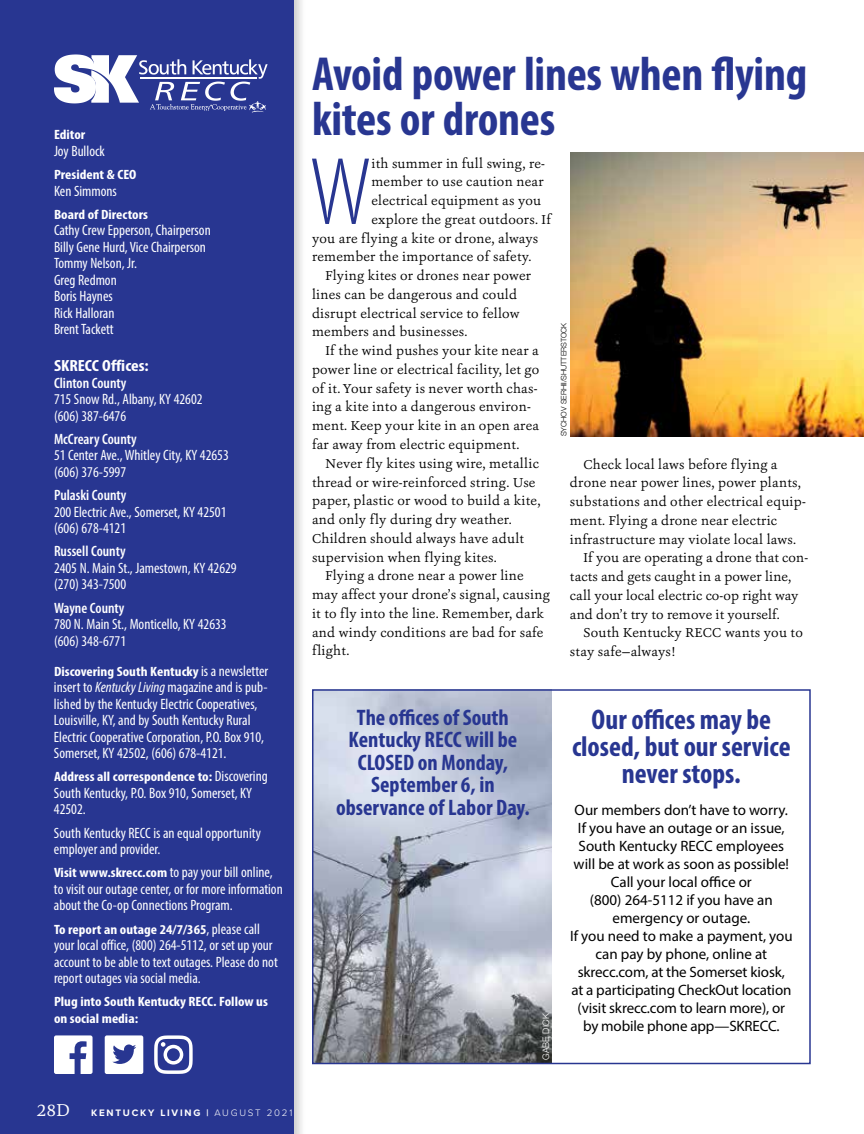
<style>
.page{position:relative;width:864px;height:1134px;background:#fff}
.page>*{position:absolute;margin:0;border:0;box-sizing:border-box;transform-origin:0 0}
.t1{font:300 condensed 96.9px "Myriad Pro";color:#283691}
.t2{font:700 condensed 48px/45px "Myriad Pro";letter-spacing:-.005em;color:#283691}
.t3{font:700 condensed 28.5px/27px "Myriad Pro";color:#283691;text-align:center}
.t4{font:700 condensed 22.5px/22.5px "Myriad Pro";color:#283691;text-align:center}
.t5{font:18px "Ashbury";color:#fff}
.t6{font:700 condensed 16.2px "Myriad Pro";color:#fff;scale:1.11 1}
.t7{font:condensed 15px/16.5px "Myriad Pro";color:#fff}
.t8{font:15px/18px "Myriad Pro";color:#000;text-align:center}
.t9{font:600 condensed 15px "Myriad Pro";color:#fff}
.t10{font:13.5px "Ashbury";letter-spacing:.02em;color:#000}
.t11{font:700 condensed 13.5px/16.5px "Myriad Pro";color:#fff;scale:1.11 1}
.t12{font:700 9.75px "Proxima Nova";letter-spacing:.18em;color:#fff}
.t13{font:300 9px "Helvetica Neue";letter-spacing:-.01em;color:#fff}
.t14{font:300 7.5px "Helvetica Neue";letter-spacing:-.01em;color:#000}
.s1{font-weight:400;font-size:15px}
.s2{font-style:italic}
.s3{font-weight:700;font-size:13.5px}
.s4{font-weight:300}
</style>
<div class="page">
<img style="left:315px;top:692px;width:237px;height:369px">
<div style="left:312px;top:689px;width:499px;height:375px;border:2px solid #283691"></div>
<div style="left:0;top:0;width:307px;height:1134px;background:#000;opacity:.2"></div>
<div style="left:0;top:0;width:294px;height:1134px;background:#283691"></div>
<svg style="left:54px;top:1035px;width:39px;height:39px"></svg>
<div style="left:105px;top:1035px;width:38px;height:39px;background:#fff;border-radius:2px"></div>
<svg style="left:112px;top:1044px;width:24px;height:20px"></svg>
<svg style="left:154px;top:1035px;width:39px;height:39px"></svg>
<svg style="left:54px;top:54px;width:214px;height:59px"></svg>
<img style="left:570px;top:153px;width:294px;height:283px">
<p class="t11" style="left:54px;top:126px;width:30px">Editor</p>
<p class="t7" style="left:54px;top:142px;width:52px">Joy Bullock</p>
<p class="t11" style="left:54px;top:166px;width:76px">President &amp; CEO</p>
<p class="t7" style="left:54px;top:182px;width:64px">Ken Simmons</p>
<p class="t11" style="left:54px;top:206px;width:86px">Board of Directors</p>
<p class="t7" style="left:54px;top:222px;width:158px">Cathy Crew Epperson, Chairperson<br>Billy Gene Hurd, Vice Chairperson<br>Tommy Nelson, Jr.<br>Greg Redmon<br>Boris Haynes<br>Rick Halloran<br>Brent Tackett</p>
<p class="t6" style="left:54px;top:355px;width:87px">SKRECC Offices:</p>
<p class="t9" style="left:54px;top:373px;width:74px">Clinton County</p>
<p class="t7" style="left:54px;top:391px;width:150px">715 Snow Rd., Albany, KY 42602 (606) 387-6476</p>
<p class="t9" style="left:54px;top:430px;width:84px">McCreary County</p>
<p class="t7" style="left:54px;top:447px;width:176px">51 Center Ave., Whitley City, KY 42653 (606) 376-5997</p>
<p class="t9" style="left:54px;top:486px;width:74px">Pulaski County</p>
<p class="t7" style="left:54px;top:503px;width:174px">200 Electric Ave., Somerset, KY 42501 (606) 678-4121</p>
<p class="t9" style="left:54px;top:542px;width:73px">Russell County</p>
<p class="t7" style="left:54px;top:559px;width:184px">2405 N. Main St., Jamestown, KY 42629 (270) 343-7500</p>
<p class="t9" style="left:54px;top:598px;width:72px">Wayne County</p>
<p class="t7" style="left:54px;top:616px;width:174px">780 N. Main St., Monticello, KY 42633 (606) 348-6771</p>
<p class="t11" style="left:54px;top:662px;width:194px">Discovering South Kentucky <span class="s1">is a newsletter</span></p>
<p class="t7" style="left:54px;top:679px;width:215px">insert to <span class="s2">Kentucky Living</span> magazine and is pub&shy;lished by the Kentucky Electric Cooperatives, Louisville, KY, and by South Kentucky Rural Electric Cooperative Corporation, P.O. Box 910, Somerset, KY 42502, (606) 678-4121.</p>
<p class="t11" style="left:54px;top:768px;width:194px">Address all correspondence to: <span class="s1">Discovering</span></p>
<p class="t7" style="left:54px;top:784px;width:200px">South Kentucky, P.O. Box 910, Somerset, KY<br>42502.</p>
<p class="t7" style="left:54px;top:824px;width:208px">South Kentucky RECC is an equal opportunity employer and provider.</p>
<p class="t7" style="left:54px;top:864px;width:230px"><span class="s3">Visit www.skrecc.com</span> to pay your bill online, to visit our outage center, or for more information about the Co-op Connections Program.</p>
<p class="t11" style="left:54px;top:920px;width:187px">To report an outage 24/7/365<span class="s1">, please call</span></p>
<p class="t7" style="left:54px;top:937px;width:225px">your local office, (800) 264-5112, or set up your account to be able to text outages. Please do not report outages via social media.</p>
<p class="t11" style="left:54px;top:993px;width:194px">Plug into South Kentucky RECC. Follow us on social media:</p>
<h3 class="t5" style="left:37px;top:1099px;width:35px">28D</h3>
<p class="t12" style="left:91px;top:1106px;width:203px">KENTUCKY LIVING | <span class="s4">AUGUST 2021</span></p>
<h2 class="t2" style="left:312px;top:51px;width:497px">Avoid power lines when flying kites or drones</h2>
<h1 class="t1" style="left:310px;top:135px;width:63px">W</h1>
<p class="t10" style="left:371px;top:155px;width:175px">ith summer in full swing, re-</p>
<p class="t10" style="left:371px;top:173px;width:174px">member to use caution near</p>
<p class="t10" style="left:371px;top:192px;width:171px">electrical equipment as you</p>
<p class="t10" style="left:371px;top:211px;width:181px">explore the great outdoors. If</p>
<p class="t10" style="left:312px;top:230px;width:228px">you are flying a kite or drone, always</p>
<p class="t10" style="left:312px;top:248px;width:221px">remember the importance of safety.</p>
<p class="t10" style="left:326px;top:267px;width:207px">Flying kites or drones near power</p>
<p class="t10" style="left:312px;top:286px;width:207px">lines can be dangerous and could</p>
<p class="t10" style="left:312px;top:305px;width:209px">disrupt electrical service to fellow</p>
<p class="t10" style="left:312px;top:323px;width:157px">members and businesses.</p>
<p class="t10" style="left:326px;top:342px;width:215px">If the wind pushes your kite near a</p>
<p class="t10" style="left:312px;top:361px;width:229px">power line or electrical facility, let go</p>
<p class="t10" style="left:312px;top:380px;width:227px">of it. Your safety is never worth chas-</p>
<p class="t10" style="left:312px;top:398px;width:220px">ing a kite into a dangerous environ-</p>
<p class="t10" style="left:312px;top:417px;width:229px">ment. Keep your kite in an open area</p>
<p class="t10" style="left:312px;top:436px;width:209px">far away from electric equipment.</p>
<p class="t10" style="left:326px;top:455px;width:215px">Never fly kites using wire, metallic</p>
<p class="t10" style="left:312px;top:473px;width:225px">thread or wire-reinforced string. Use</p>
<p class="t10" style="left:312px;top:492px;width:230px">paper, plastic or wood to build a kite,</p>
<p class="t10" style="left:312px;top:511px;width:201px">and only fly during dry weather.</p>
<p class="t10" style="left:312px;top:530px;width:214px">Children should always have adult</p>
<p class="t10" style="left:312px;top:548px;width:186px">supervision when flying kites.</p>
<p class="t10" style="left:326px;top:567px;width:200px">Flying a drone near a power line</p>
<p class="t10" style="left:312px;top:586px;width:239px">may affect your drone’s signal, causing</p>
<p class="t10" style="left:312px;top:605px;width:233px">it to fly into the line. Remember, dark</p>
<p class="t10" style="left:312px;top:623px;width:233px">and windy conditions are bad for safe</p>
<p class="t10" style="left:312px;top:642px;width:39px">flight.</p>
<p class="t14" style="left:558px;top:436px;width:115px;rotate:-90deg">SYCHOV SERHII/SHUTTERSTOCK</p>
<p class="t10" style="left:583px;top:455px;width:196px">Check local laws before flying a</p>
<p class="t10" style="left:570px;top:474px;width:232px">drone near power lines, power plants,</p>
<p class="t10" style="left:570px;top:493px;width:237px">substations and other electrical equip-</p>
<p class="t10" style="left:570px;top:512px;width:209px">ment. Flying a drone near electric</p>
<p class="t10" style="left:570px;top:530px;width:228px">infrastructure may violate local laws.</p>
<p class="t10" style="left:583px;top:549px;width:226px">If you are operating a drone that con-</p>
<p class="t10" style="left:570px;top:568px;width:223px">tacts and gets caught in a power line,</p>
<p class="t10" style="left:570px;top:587px;width:230px">call your local electric co-op right way</p>
<p class="t10" style="left:570px;top:605px;width:211px">and don’t try to remove it yourself.</p>
<p class="t10" style="left:583px;top:624px;width:221px">South Kentucky RECC wants you to</p>
<p class="t10" style="left:570px;top:643px;width:107px">stay safe—always!</p>
<h3 class="t4" style="left:336px;top:705px;width:195px">The offices of South<br>Kentucky RECC will be<br>CLOSED on Monday,<br>September 6, in observance of Labor Day.</h3>
<h3 class="t3" style="left:572px;top:706px;width:220px">Our offices may be closed, but our service never stops.</h3>
<p class="t8" style="left:570px;top:801px;width:224px">Our members don’t have to worry.<br>If you have an outage or an issue,<br>South Kentucky RECC employees will be at work as soon as possible!<br>Call your local office or<br>(800) 264-5112 if you have an emergency or outage.<br>If you need to make a payment, you can pay by phone, online at skrecc.com, at the Somerset kiosk, at a participating CheckOut location (visit skrecc.com to learn more), or by mobile phone app—SKRECC.</p>
<p class="t13" style="left:539px;top:1060px;width:48px;rotate:-90deg">GABE DICK</p>
</div>
